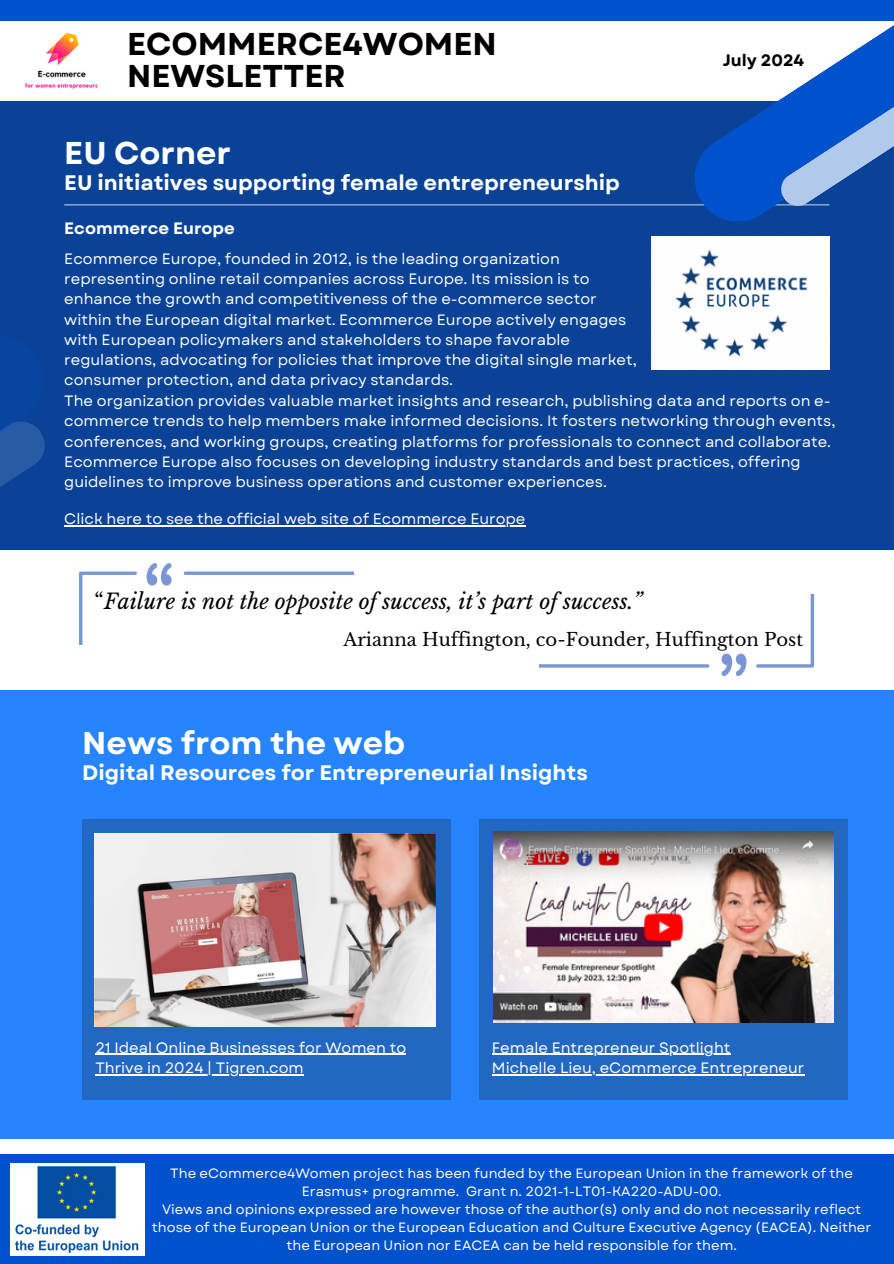
<style>
.page{position:relative;width:894px;height:1264px;background:#fff}
.page>*{position:absolute;margin:0;border:0;box-sizing:border-box;transform-origin:0 0}
.t1{font:700 31.5px/31.5px "Garet";color:#000}
.t2{font:700 31.5px "Garet";color:#fff}
.t3{font:700 21px "Garet";color:#fff}
.t4{font:italic 21px "Libre Baskerville";color:#000}
.t5{font:18px "Libre Baskerville";color:#000}
.t6{font:700 16.5px "Garet";color:#fff}
.t7{font:700 16.5px "Garet";color:#000}
.t8{font:15px/20.2px "Garet";color:#fff}
.t9{font:13.5px/18px "Garet";color:#fff;text-align:center}
.s1{font-style:normal}
</style>
<div class="page">
<div style="left:0;top:101px;width:893px;height:448px;background:#094296"></div>
<hr style="left:64px;top:204px;width:765px;height:1px;background:#b1c9eb">
<div style="left:0;top:1154px;width:893px;height:109px;background:#0052cc"></div>
<svg style="left:688px;top:26px;width:205px;height:196px"></svg>
<svg style="left:778px;top:83px;width:115px;height:125px"></svg>
<svg style="left:0;top:421px;width:50px;height:129px"></svg>
<div style="left:0;top:0;width:893px;height:21px;background:#0052cc"></div>
<img style="left:25px;top:32px;width:73px;height:57px">
<div style="left:0;top:690px;width:893px;height:448px;background:#2684ff"></div>
<div style="left:82px;top:820px;width:368px;height:279px;background:#2267c2"></div>
<div style="left:479px;top:820px;width:368px;height:279px;background:#2267c2"></div>
<img style="left:94px;top:833px;width:1px;height:55px">
<svg style="left:539px;top:595px;width:274px;height:81px"></svg>
<svg style="left:79px;top:563px;width:274px;height:81px"></svg>
<div style="left:10px;top:1163px;width:134px;height:92px;background:#fff"></div>
<img style="left:37px;top:1165px;width:80px;height:54px">
<img style="left:15px;top:1224px;width:124px;height:30px">
<img style="left:95px;top:833px;width:340px;height:193px">
<img style="left:493px;top:831px;width:339px;height:191px">
<img style="left:651px;top:237px;width:178px;height:132px">
<hr style="left:95px;top:1053px;width:311px;height:1px;background:#fff">
<hr style="left:95px;top:1074px;width:209px;height:1px;background:#fff">
<hr style="left:64px;top:525px;width:461px;height:1px;background:#fff">
<hr style="left:492px;top:1053px;width:238px;height:1px;background:#fff">
<hr style="left:492px;top:1074px;width:312px;height:1px;background:#fff">
<h5 class="t1" style="left:127px;top:29px;width:371px">ECOMMERCE4WOMEN<br>NEWSLETTER</h5>
<p class="t2" style="left:64px;top:130px;width:168px">EU Corner</p>
<p class="t3" style="left:64px;top:168px;width:557px">EU initiatives supporting female entrepreneurship</p>
<h2 class="t6" style="left:64px;top:217px;width:172px">Ecommerce Europe</h2>
<p class="t8" style="left:64px;top:248px;width:574px">Ecommerce Europe, founded in 2012, is the leading organization representing online retail companies across Europe. Its mission is to enhance the growth and competitiveness of the e-commerce sector within the European digital market. Ecommerce Europe actively engages with European policymakers and stakeholders to shape favorable regulations, advocating for policies that improve the digital single market, consumer protection, and data privacy standards.</p>
<h5 class="t7" style="left:722px;top:48px;width:83px">July 2024</h5>
<p class="t8" style="left:64px;top:391px;width:772px">The organization provides valuable market insights and research, publishing data and reports on e&shy;commerce trends to help members make informed decisions. It fosters networking through events, conferences, and working groups, creating platforms for professionals to connect and collaborate.<br>Ecommerce Europe also focuses on developing industry standards and best practices, offering guidelines to improve business operations and customer experiences.</p>
<p class="t8" style="left:64px;top:509px;width:462px">Click here to see the official web site of Ecommerce Europe</p>
<h2 class="t4" style="left:95px;top:588px;width:549px"><span class="s1">“</span>Failure is not the opposite of success, it’s part of success.”</h2>
<h2 class="t5" style="left:343px;top:628px;width:461px">Arianna Huffington, co-Founder, Huffington Post</h2>
<p class="t2" style="left:82px;top:720px;width:324px">News from the web</p>
<p class="t3" style="left:82px;top:757px;width:507px">Digital Resources for Entrepreneurial Insights</p>
<h5 class="t8" style="left:95px;top:1037px;width:312px">21 Ideal Online Businesses for Women to</h5>
<p class="t8" style="left:95px;top:1057px;width:210px">Thrive in 2024 | Tigren.com</p>
<p class="t8" style="left:492px;top:1037px;width:240px">Female Entrepreneur Spotlight</p>
<p class="t8" style="left:492px;top:1057px;width:314px">Michelle Lieu, eCommerce Entrepreneur</p>
<h3 class="t9" style="left:170px;top:1164px;width:684px">The eCommerce4Women project has been funded by the European Union in the framework of the<br>Erasmus+ programme. Grant n. 2021-1-LT01-KA220-ADU-00.</h3>
<p class="t9" style="left:152px;top:1200px;width:720px">Views and opinions expressed are however those of the author(s) only and do not necessarily reflect those of the European Union or the European Education and Culture Executive Agency (EACEA). Neither the European Union nor EACEA can be held responsible for them.</p>
</div>
